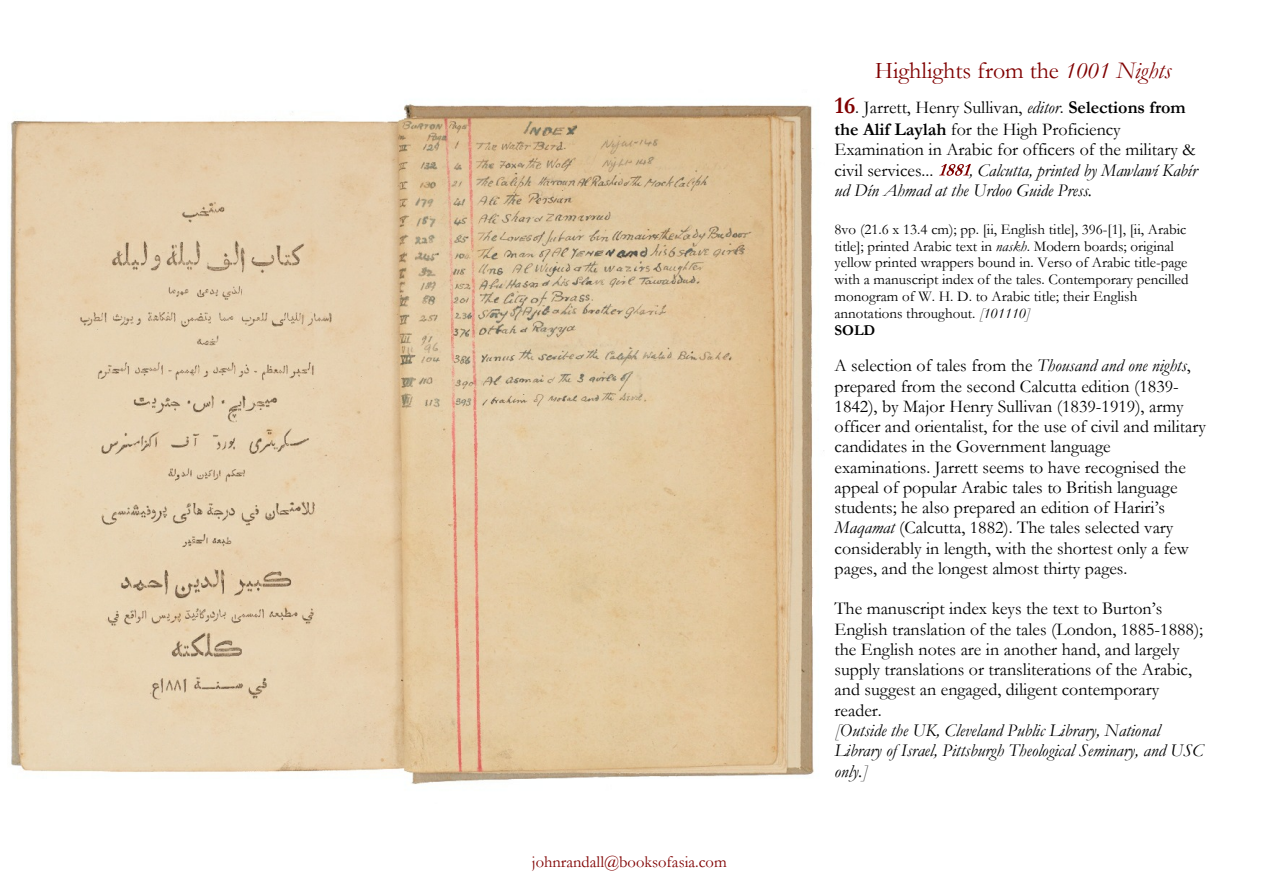
<style>
.page{position:relative;width:1263px;height:893px;background:#fff}
.page>*{position:absolute;margin:0;border:0;box-sizing:border-box;transform-origin:0 0}
.t1{font:24px "Garamond";color:#800000}
.t2{font:18px/20.2px "Garamond";color:#000}
.t3{font:italic 18px/20.2px "Garamond";color:#000}
.t4{font:16.5px "Garamond";color:#800000}
.t5{font:15px/17px "Garamond";color:#000}
.s1{font-style:italic}
.s2{font-weight:700;font-size:24px;color:#800000}
.s3{font-weight:700}
</style>
<div class="page">
<svg style="left:939px;top:164px;width:32px;height:12px"></svg>
<img style="left:9px;top:104px;width:815px;height:681px">
<p class="t4" style="left:532px;top:856px;width:196px">johnrandall@booksofasia.com</p>
<h1 class="t1" style="left:875px;top:62px;width:298px">Highlights from the <span class="s1">1001 Nights</span></h1>
<p class="t2" style="left:834px;top:99px;width:362px;line-height:20.9px"><span class="s2">16</span>. Jarrett, Henry Sullivan, <span class="s1">editor</span>. <span class="s3">Selections from the Alif Laylah</span> for the High Proficiency Examination in Arabic for officers of the military &amp; civil services...</p>
<p class="t3" style="left:834px;top:162px;width:364px;text-indent:134px">, Calcutta, printed by Mawlawí Kabír ud Dín Ahmad at the Urdoo Guide Press.</p>
<p class="t5" style="left:834px;top:222px;width:356px">8vo (21.6 x 13.4 cm); pp. [ii, English title], 396-[1], [ii, Arabic title]; printed Arabic text in <span class="s1">naskh</span>. Modern boards; original yellow printed wrappers bound in. Verso of Arabic title-page with a manuscript index of the tales. Contemporary pencilled monogram of W. H. D. to Arabic title; their English annotations throughout. <span class="s1">[101110]<br></span><span class="s3">SOLD</span></p>
<p class="t2" style="left:834px;top:358px;width:373px">A selection of tales from the <span class="s1">Thousand and one nights</span>, prepared from the second Calcutta edition (1839- 1842), by Major Henry Sullivan (1839-1919), army officer and orientalist, for the use of civil and military candidates in the Government language examinations. Jarrett seems to have recognised the appeal of popular Arabic tales to British language students; he also prepared an edition of Hariri’s <span class="s1">Maqamat</span> (Calcutta, 1882). The tales selected vary considerably in length, with the shortest only a few pages, and the longest almost thirty pages.</p>
<p class="t2" style="left:834px;top:601px;width:370px">The manuscript index keys the text to Burton’s English translation of the tales (London, 1885-1888); the English notes are in another hand, and largely supply translations or transliterations of the Arabic, and suggest an engaged, diligent contemporary reader.</p>
<p class="t3" style="left:834px;top:722px;width:370px">[Outside the UK, Cleveland Public Library, National<br>Library of Israel, Pittsburgh Theological Seminary, and USC only.]</p>
</div>
